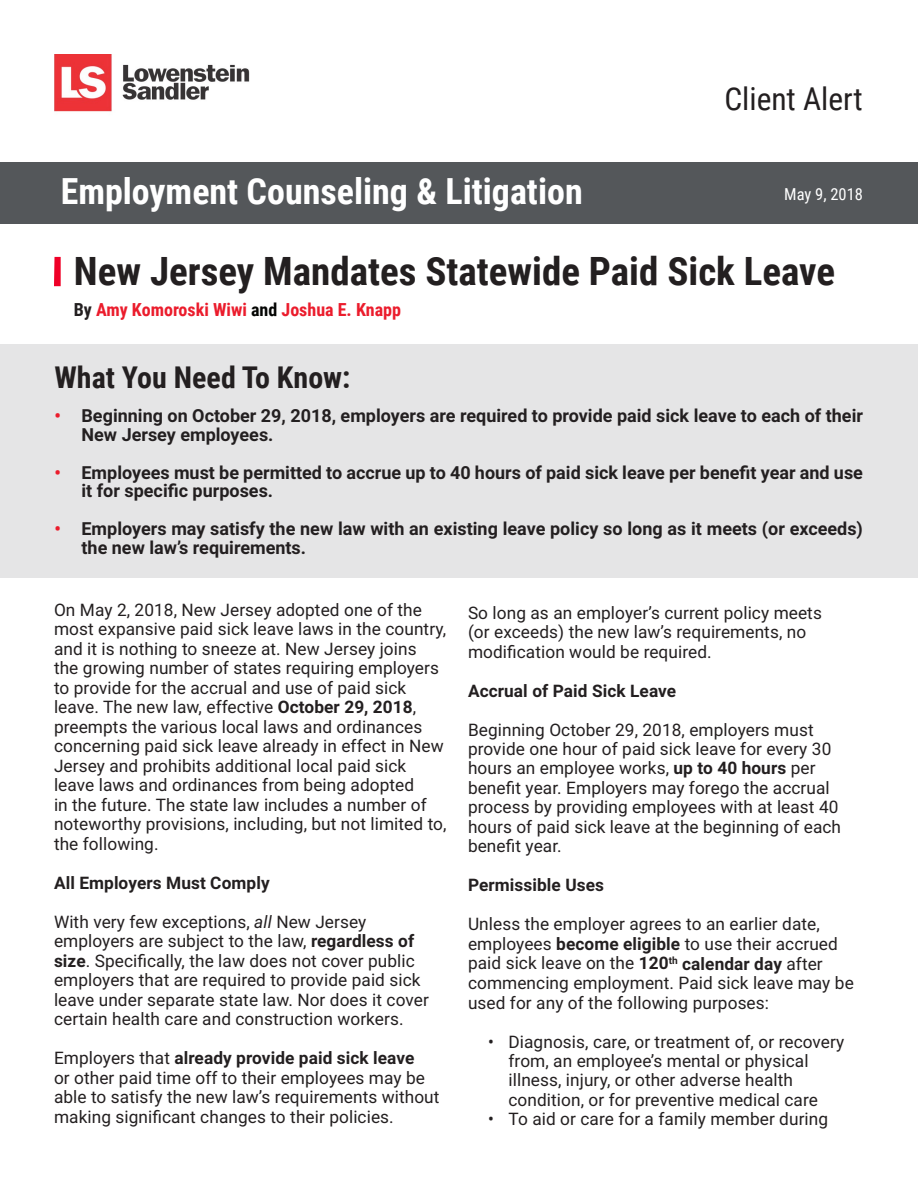
<style>
.page{position:relative;width:918px;height:1188px;background:#fff}
.page>*{position:absolute;margin:0;border:0;box-sizing:border-box;transform-origin:0 0}
.t1{font:700 39px "Roboto Condensed";color:#231f20}
.t2{font:700 36px "Roboto Condensed";color:#fff}
.t3{font:31.5px "Roboto Condensed";color:#231f20}
.t4{font:700 30px "Roboto Condensed";color:#231f20}
.t5{font:700 18px/18.8px "Roboto";color:#231f20}
.t6{font:700 18px "Roboto Condensed";color:#eb1c2c}
.t7{font:17.25px/19.5px "Roboto";letter-spacing:.005em;color:#231f20}
.t8{font:700 17.25px "Roboto";letter-spacing:.005em;color:#231f20}
.t9{font:16.5px "Roboto Condensed";color:#fff}
.s1{color:#231f20}
.s2{color:#040503}
.s3{color:#eb1c2c}
.s4{font-weight:700}
.s5{font-style:italic}
</style>
<div class="page">
<div style="left:0;top:163px;width:918px;height:61px;background:#54575a"></div>
<img style="left:54px;top:54px;width:196px;height:58px">
<svg style="left:54px;top:257px;width:7px;height:29px"></svg>
<div style="left:0;top:344px;width:918px;height:234px;background:#e5e5e6"></div>
<h2 class="t2" style="left:61px;top:166px;width:524px">Employment Counseling &amp; Litigation</h2>
<h3 class="t3" style="left:724px;top:77px;width:140px">Client Alert</h3>
<p class="t9" style="left:784px;top:183px;width:80px">May 9, 2018</p>
<h1 class="t1" style="left:74px;top:244px;width:763px">New Jersey Mandates Statewide Paid Sick Leave</h1>
<p class="t6" style="left:74px;top:297px;width:329px"><span class="s1">By</span> Amy Komoroski Wiwi <span class="s2">and</span> Joshua E. Knapp</p>
<h3 class="t4" style="left:55px;top:357px;width:297px">What You Need To Know:</h3>
<p class="t5" style="left:82px;top:406px;width:783px;text-indent:-27px"><span class="s3">•</span> Beginning on October 29, 2018, employers are required to provide paid sick leave to each of their<br>New Jersey employees.</p>
<p class="t5" style="left:82px;top:462px;width:783px;text-indent:-27px"><span class="s3">•</span> Employees must be permitted to accrue up to 40 hours of paid sick leave per benefit year and use it for specific purposes.</p>
<p class="t5" style="left:82px;top:518px;width:783px;text-indent:-27px"><span class="s3">•</span> Employers may satisfy the new law with an existing leave policy so long as it meets (or exceeds) the new law’s requirements.</p>
<p class="t7" style="left:54px;top:599px;width:394px">On May 2, 2018, New Jersey adopted one of the most expansive paid sick leave laws in the country, and it is nothing to sneeze at. New Jersey joins<br>the growing number of states requiring employers to provide for the accrual and use of paid sick leave. The new law, effective <span class="s4">October 29, 2018</span>, preempts the various local laws and ordinances concerning paid sick leave already in effect in New Jersey and prohibits additional local paid sick leave laws and ordinances from being adopted<br>in the future. The state law includes a number of noteworthy provisions, including, but not limited to, the following.</p>
<p class="t8" style="left:54px;top:871px;width:217px">All Employers Must Comply</p>
<p class="t7" style="left:54px;top:911px;width:376px">With very few exceptions, <span class="s5">all</span> New Jersey employers are subject to the law, <span class="s4">regardless of size</span>. Specifically, the law does not cover public employers that are required to provide paid sick leave under separate state law. Nor does it cover certain health care and construction workers.</p>
<p class="t7" style="left:54px;top:1048px;width:387px">Employers that <span class="s4">already provide paid sick leave<br></span>or other paid time off to their employees may be able to satisfy the new law’s requirements without making significant changes to their policies.</p>
<p class="t7" style="left:468px;top:602px;width:355px">So long as an employer’s current policy meets (or exceeds) the new law’s requirements, no modification would be required.</p>
<p class="t8" style="left:468px;top:678px;width:210px">Accrual of Paid Sick Leave</p>
<p class="t7" style="left:468px;top:719px;width:375px">Beginning October 29, 2018, employers must provide one hour of paid sick leave for every 30 hours an employee works, <span class="s4">up to 40 hours</span> per benefit year. Employers may forego the accrual process by providing employees with at least 40 hours of paid sick leave at the beginning of each benefit year.</p>
<p class="t8" style="left:468px;top:873px;width:138px">Permissible Uses</p>
<p class="t7" style="left:468px;top:914px;width:387px">Unless the employer agrees to an earlier date, employees <span class="s4">become eligible</span> to use their accrued paid sick leave on the <span class="s4">120</span><sup>th</sup> <span class="s4">calendar day</span> after commencing employment. Paid sick leave may be used for any of the following purposes:</p>
<p class="t7" style="left:509px;top:1031px;width:337px;text-indent:-20px">• Diagnosis, care, or treatment of, or recovery from, an employee’s mental or physical illness, injury, or other adverse health condition, or for preventive medical care</p>
<p class="t7" style="left:488px;top:1109px;width:341px">• To aid or care for a family member during</p>
</div>
